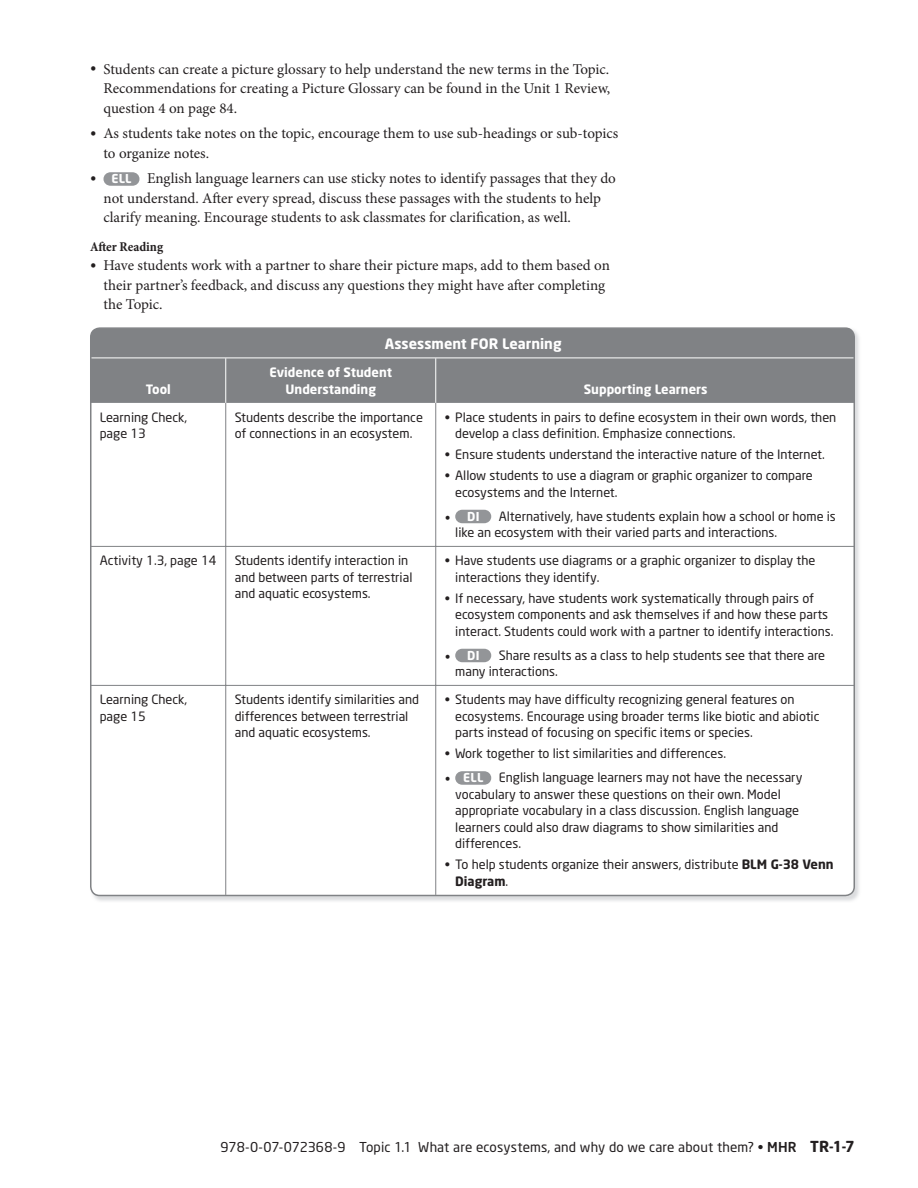
<style>
.page{position:relative;width:918px;height:1188px;background:#fff}
.page>*{position:absolute;margin:0;border:0;box-sizing:border-box;transform-origin:0 0}
.t1{font:15px/19.5px "Minion Pro";color:#231f20}
.t2{font:700 14.25px "Neo Sans";color:#fff}
.t3{font:13.5px "Neo Sans";letter-spacing:.01em;color:#231f20}
.t4{font:700 condensed 13.5px "Minion Pro";color:#231f20}
.t5{font:12.75px/16.5px "Neo Sans";color:#231f20}
.t6{font:700 12.75px/16.5px "Neo Sans";color:#fff;text-align:center}
.t7{font:700 12.15px "Neo Sans";color:#fff}
.s1{font-size:16.5px}
.s2{font-family:"Neo Sans";font-weight:700;font-size:12.15px;color:#fff}
.s3{font-family:"Minion Pro";font-weight:400;font-size:15px;color:#231f20}
.s4{font-family:"Minion Pro";font-size:15px}
.s5{font-weight:700;font-size:12.15px;color:#fff}
.s6{font-weight:700}
.s7{font-weight:500}
.s8{font-weight:700;font-size:15px}
</style>
<div class="page">
<div style="left:104px;top:172px;width:36px;height:14px;background:#939598;border-radius:7px"></div>
<div style="left:93px;top:329px;width:761px;height:73px;background:#808285"></div>
<hr style="left:225px;top:358px;width:1px;height:45px;background:#fff">
<hr style="left:435px;top:358px;width:1px;height:45px;background:#fff">
<svg style="left:91px;top:402px;width:763px;height:493px"></svg>
<hr style="left:91px;top:358px;width:345px;height:1px;background:#fff">
<hr style="left:436px;top:358px;width:418px;height:1px;background:#fff">
<div style="left:455px;top:510px;width:36px;height:13px;background:#939598;border-radius:7px"></div>
<div style="left:455px;top:649px;width:36px;height:13px;background:#939598;border-radius:7px"></div>
<div style="left:455px;top:771px;width:36px;height:14px;background:#939598;border-radius:7px"></div>
<p class="t1" style="left:104px;top:61px;width:508px;text-align:justify;text-indent:-14px"><span class="s1">•</span> Students can create a picture glossary to help understand the new terms in the Topic.<br>Recommendations for creating a Picture Glossary can be found in the Unit 1 Review, question 4 on page 84.</p>
<p class="t1" style="left:104px;top:125px;width:516px;text-indent:-14px"><span class="s1">•</span> As students take notes on the topic, encourage them to use sub-headings or sub-topics to organize notes.</p>
<p class="t1" style="left:104px;top:170px;width:514px;text-indent:-14px"><span class="s1">•</span> <span class="s2">ELL</span> English language learners can use sticky notes to identify passages that they do not understand. After every spread, discuss these passages with the students to help clarify meaning. Encourage students to ask classmates for clarification, as well.</p>
<p class="t4" style="left:90px;top:241px;width:75px">After Reading</p>
<p class="t1" style="left:104px;top:257px;width:508px;text-indent:-14px"><span class="s1">•</span> Have students work with a partner to share their picture maps, add to them based on their partner’s feedback, and discuss any questions they might have after completing the Topic.</p>
<p class="t2" style="left:385px;top:338px;width:178px">Assessment FOR Learning</p>
<p class="t6" style="left:146px;top:382px;width:27px">Tool</p>
<p class="t6" style="left:269px;top:365px;width:124px">Evidence of Student<br>Understanding</p>
<p class="t6" style="left:584px;top:382px;width:125px">Supporting Learners</p>
<p class="t5" style="left:100px;top:410px;width:89px">Learning Check, page 13</p>
<p class="t5" style="left:235px;top:410px;width:190px">Students describe the importance of connections in an ecosystem.</p>
<p class="t5" style="left:455px;top:410px;width:383px;text-indent:-10px">• Place students in pairs to define ecosystem in their own words, then develop a class definition. Emphasize connections.</p>
<p class="t5" style="left:445px;top:448px;width:382px">• Ensure students understand the interactive nature of the Internet.</p>
<p class="t5" style="left:455px;top:469px;width:359px;text-indent:-10px">• Allow students to use a diagram or graphic organizer to compare ecosystems and the Internet.</p>
<p class="t7" style="left:445px;top:511px;width:36px"><span class="s3">•</span> DI</p>
<p class="t5" style="left:455px;top:509px;width:382px;text-indent:44px">Alternatively, have students explain how a school or home is like an ecosystem with their varied parts and interactions.</p>
<p class="t5" style="left:100px;top:554px;width:118px">Activity 1.3, page 14</p>
<p class="t5" style="left:235px;top:554px;width:179px">Students identify interaction in and between parts of terrestrial and aquatic ecosystems.</p>
<p class="t5" style="left:455px;top:554px;width:362px;text-indent:-10px">• Have students use diagrams or a graphic organizer to display the interactions they identify.</p>
<p class="t5" style="left:455px;top:591px;width:380px;text-indent:-10px">• If necessary, have students work systematically through pairs of ecosystem components and ask themselves if and how these parts interact. Students could work with a partner to identify interactions.</p>
<p class="t7" style="left:445px;top:650px;width:36px"><span class="s3">•</span> DI</p>
<p class="t5" style="left:455px;top:648px;width:372px;text-indent:44px">Share results as a class to help students see that there are many interactions.</p>
<p class="t5" style="left:100px;top:693px;width:89px">Learning Check, page 15</p>
<p class="t5" style="left:235px;top:693px;width:186px">Students identify similarities and differences between terrestrial and aquatic ecosystems.</p>
<p class="t5" style="left:455px;top:693px;width:366px;text-indent:-10px">• Students may have difficulty recognizing general features on ecosystems. Encourage using broader terms like biotic and abiotic parts instead of focusing on specific items or species.</p>
<p class="t5" style="left:445px;top:747px;width:283px">• Work together to list similarities and differences.</p>
<p class="t5" style="left:455px;top:771px;width:349px;text-indent:-10px"><span class="s4">•</span> <span class="s5">ELL</span> English language learners may not have the necessary vocabulary to answer these questions on their own. Model appropriate vocabulary in a class discussion. English language learners could also draw diagrams to show similarities and differences.</p>
<p class="t5" style="left:455px;top:858px;width:380px;text-indent:-10px">• To help students organize their answers, distribute <span class="s6">BLM G-38 Venn<br>Diagram</span>.</p>
<p class="t3" style="left:221px;top:1142px;width:636px">978-0-07-072368-9 Topic 1.1 What are ecosystems, and why do we care about them? • <span class="s7">MHR</span> <span class="s8">TR-1-7</span></p>
</div>
